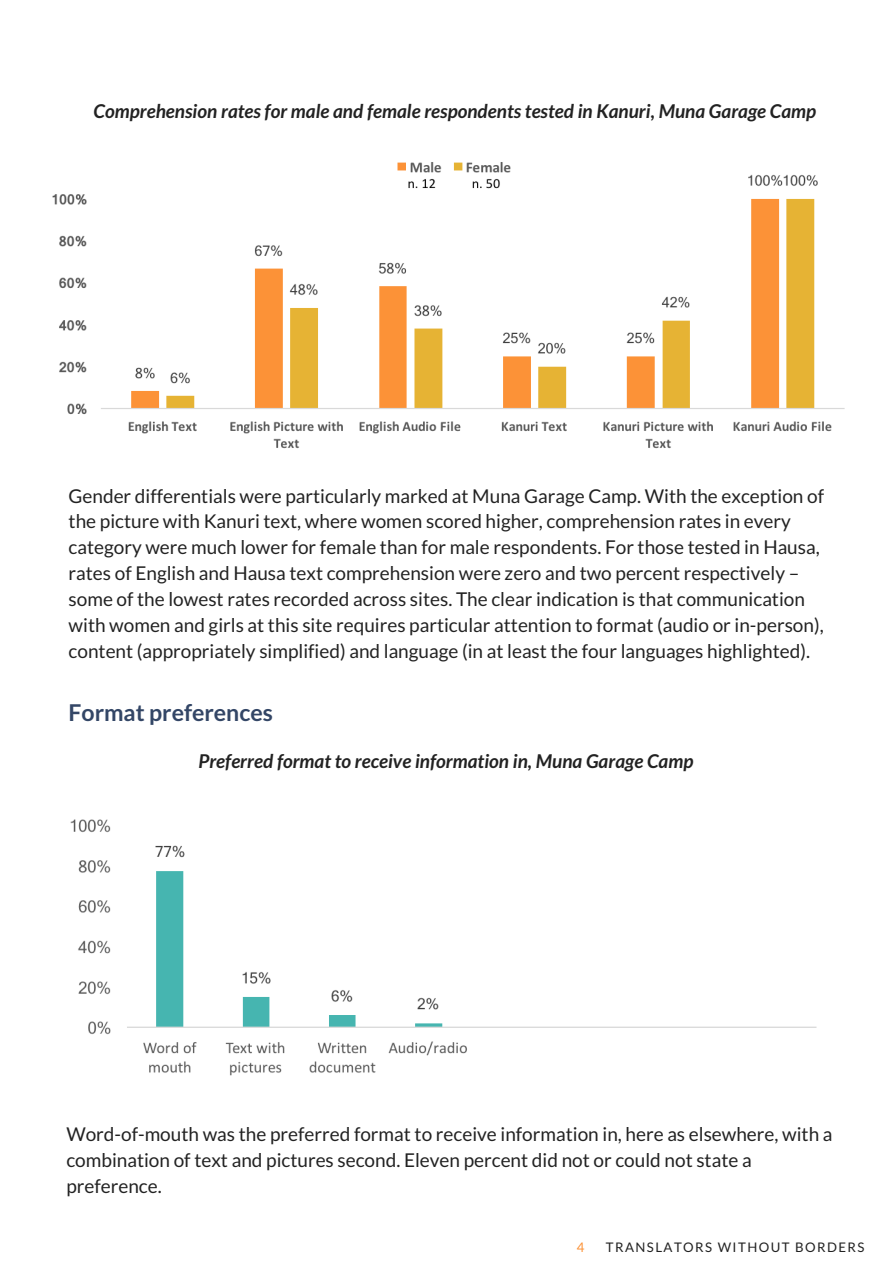
<style>
.page{position:relative;width:893px;height:1263px;background:#fff}
.page>*{position:absolute;margin:0;border:0;box-sizing:border-box;transform-origin:0 0}
.t1{font:700 23.1px "Lato";color:#334666}
.t2{font:19.05px/25.8px "Lato";color:#222}
.t3{font:italic 700 19.05px "Lato";color:#222}
.t4{font:13.2px "Lato";letter-spacing:.11em;color:#222}
.t5{font:13.2px "Lato";color:#fc9237}
</style>
<div class="page">
<img style="left:52px;top:162px;width:793px;height:287px">
<img style="left:70px;top:819px;width:747px;height:257px">
<p class="t3" style="left:94px;top:99px;width:724px">Comprehension rates for male and female respondents tested in Kanuri, Muna Garage Camp</p>
<p class="t2" style="left:69px;top:482px;width:757px">Gender differentials were particularly marked at Muna Garage Camp. With the exception of the picture with Kanuri text, where women scored higher, comprehension rates in every category were much lower for female than for male respondents. For those tested in Hausa, rates of English and Hausa text comprehension were zero and two percent respectively – some of the lowest rates recorded across sites. The clear indication is that communication with women and girls at this site requires particular attention to format (audio or in-person), content (appropriately simplified) and language (in at least the four languages highlighted).</p>
<p class="t1" style="left:69px;top:698px;width:206px">Format preferences</p>
<p class="t3" style="left:198px;top:749px;width:496px">Preferred format to receive information in, Muna Garage Camp</p>
<p class="t2" style="left:66px;top:1121px;width:767px">Word-of-mouth was the preferred format to receive information in, here as elsewhere, with a combination of text and pictures second. Eleven percent did not or could not state a preference.</p>
<p class="t5" style="left:576px;top:1239px;width:9px">4</p>
<p class="t4" style="left:606px;top:1239px;width:260px">TRANSLATORS WITHOUT BORDERS</p>
</div>
